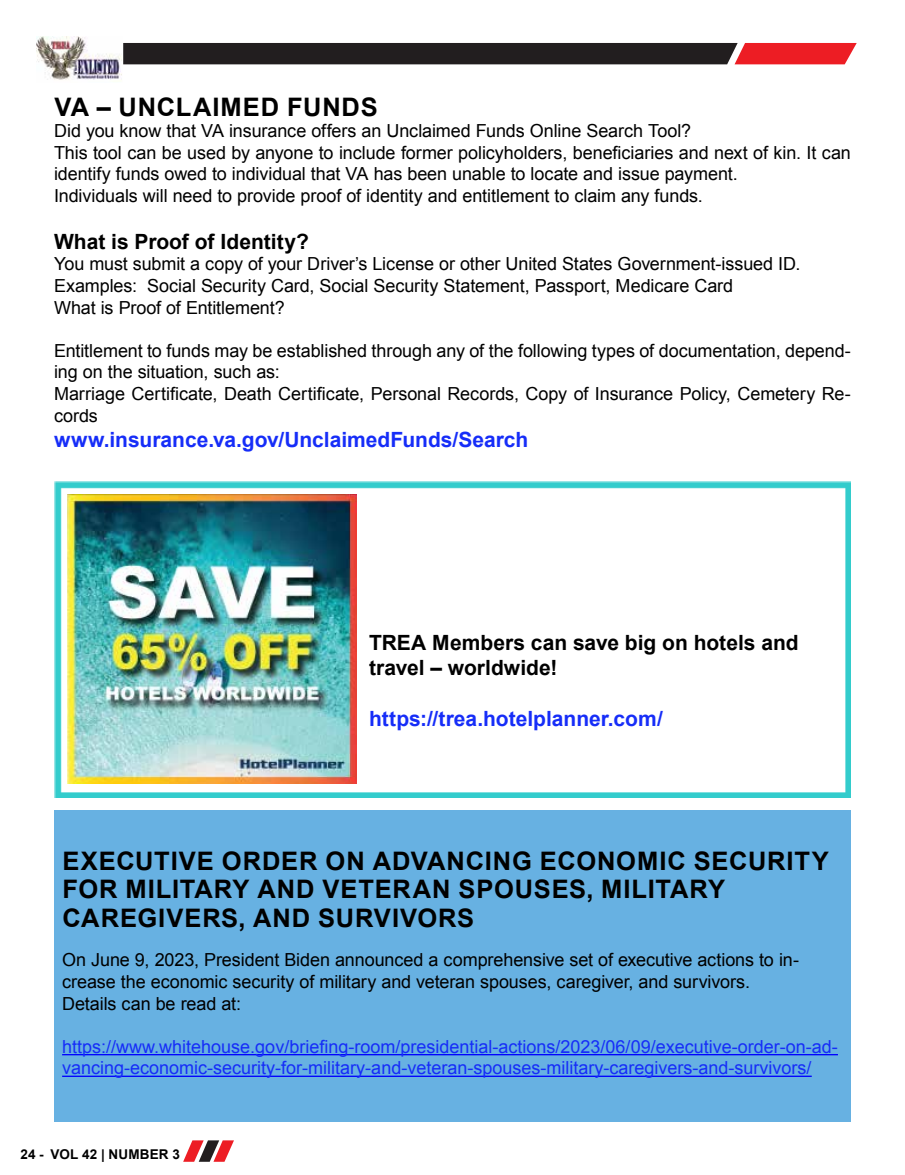
<style>
.page{position:relative;width:905px;height:1175px;background:#fff}
.page>*{position:absolute;margin:0;border:0;box-sizing:border-box;transform-origin:0 0}
.t1{font:700 25.5px/28.5px "Arial";letter-spacing:.035em;color:#000}
.t2{font:700 21px "Arial";color:#162df8}
.t3{font:700 21px/25.2px "Arial";color:#000}
.t4{font:18px/21.6px "Arial";letter-spacing:-.005em;color:#000}
.t5{font:18px/21.6px "Arial";color:#162df8}
.t6{font:700 13.5px "Arial";letter-spacing:.01em;color:#000}
</style>
<div class="page">
<img style="left:36px;top:36px;width:86px;height:44px">
<svg style="left:123px;top:43px;width:733px;height:21px;background:#442123"></svg>
<svg style="left:183px;top:1140px;width:51px;height:21px"></svg>
<div style="left:54px;top:810px;width:796px;height:311px;background:#67b1e2"></div>
<img style="left:54px;top:481px;width:796px;height:316px">
<div style="left:369px;top:609px;width:453px;height:154px;background:#fff"></div>
<img style="left:68px;top:495px;width:288px;height:288px">
<hr style="left:62px;top:1054px;width:776px;height:1px;background:#00f">
<hr style="left:62px;top:1075px;width:749px;height:2px;background:#00f">
<h1 class="t1" style="left:54px;top:93px;width:325px">VA – UNCLAIMED FUNDS</h1>
<p class="t4" style="left:54px;top:120px;width:798px">Did you know that VA insurance offers an Unclaimed Funds Online Search Tool?<br>This tool can be used by anyone to include former policyholders, beneficiaries and next of kin. It can identify funds owed to individual that VA has been unable to locate and issue payment.<br>Individuals will need to provide proof of identity and entitlement to claim any funds.</p>
<p class="t3" style="left:54px;top:229px;width:256px">What is Proof of Identity?</p>
<p class="t4" style="left:54px;top:253px;width:748px">You must submit a copy of your Driver’s License or other United States Government-issued ID.<br>Examples: Social Security Card, Social Security Statement, Passport, Medicare Card<br>What is Proof of Entitlement?</p>
<p class="t4" style="left:54px;top:340px;width:798px">Entitlement to funds may be established through any of the following types of documentation, depend&shy;ing on the situation, such as:<br>Marriage Certificate, Death Certificate, Personal Records, Copy of Insurance Policy, Cemetery Re&shy;cords</p>
<p class="t2" style="left:54px;top:425px;width:476px">www.insurance.va.gov/UnclaimedFunds/Search</p>
<p class="t3" style="left:369px;top:630px;width:431px">TREA Members can save big on hotels and travel – worldwide!</p>
<p class="t2" style="left:369px;top:703px;width:295px">https://trea.hotelplanner.com/</p>
<h1 class="t1" style="left:63px;top:846px;width:767px">EXECUTIVE ORDER ON ADVANCING ECONOMIC SECURITY<br>FOR MILITARY AND VETERAN SPOUSES, MILITARY<br>CAREGIVERS, AND SURVIVORS</h1>
<p class="t4" style="left:62px;top:949px;width:738px">On June 9, 2023, President Biden announced a comprehensive set of executive actions to in&shy;crease the economic security of military and veteran spouses, caregiver, and survivors.<br>Details can be read at:</p>
<p class="t5" style="left:62px;top:1035px;width:777px">https://www.whitehouse.gov/briefing-room/presidential-actions/2023/06/09/executive-order-on-ad&shy;vancing-economic-security-for-military-and-veteran-spouses-military-caregivers-and-survivors/</p>
<p class="t6" style="left:20px;top:1144px;width:161px">24 - VOL 42 | NUMBER 3</p>
</div>
